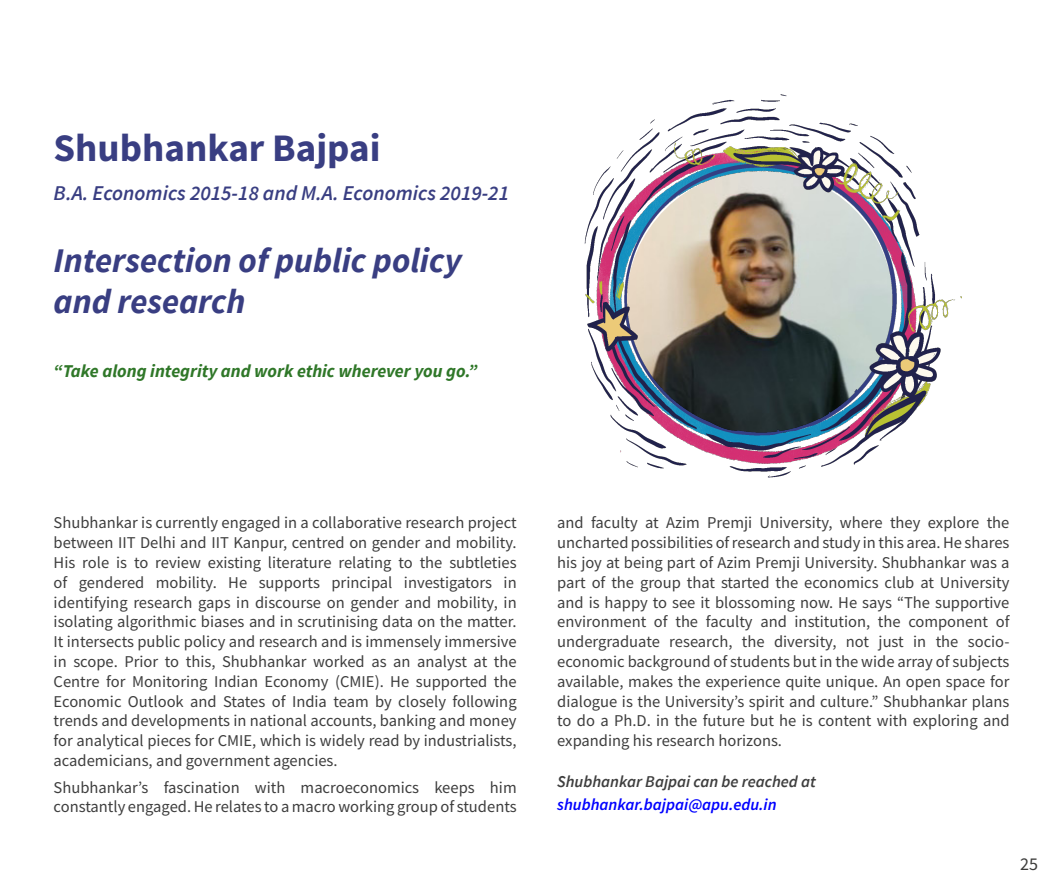
<style>
.page{position:relative;width:1064px;height:893px;background:#fff}
.page>*{position:absolute;margin:0;border:0;box-sizing:border-box;transform-origin:0 0}
.N1_Student_Name___He{font:700 39px "Source Sans Pro";color:#393e82}
.N1_Project_Title{font:italic 700 34.5px "Source Sans Pro";color:#393e82}
.N1_Project_Title-2{font:italic 600 21px "Source Sans Pro";color:#393e82}
.N1_Project_Title-3{font:italic 700 18px "Source Sans Pro";color:#2f7728}
.t1{font:18px "Source Sans Pro";color:#3b3b3a}
.N1_Body_Copy{font:16.5px/19.8px "Source Sans Pro";color:#3e3e3e;text-align:justify}
.N1_Student_Email_id{font:italic 600 16.5px "Source Sans Pro";color:#3e3e3e}
.N1_Student_Email_id-2{font:italic 600 16.5px "Source Sans Pro";color:#00f}
</style>
<div class="page">
<img style="left:584px;top:94px;width:378px;height:384px">
<p class="N1_Student_Name___He" style="left:54px;top:122px;width:328px">Shubhankar Bajpai</p>
<p class="N1_Project_Title-2" style="left:54px;top:179px;width:457px">B.A. Economics 2015-18 and M.A. Economics 2019-21</p>
<p class="N1_Project_Title" style="left:54px;top:237px;width:409px">Intersection of public policy</p>
<p class="N1_Project_Title" style="left:54px;top:279px;width:193px">and research</p>
<p class="N1_Project_Title-3" style="left:54px;top:359px;width:425px">“Take along integrity and work ethic wherever you go.”</p>
<p class="N1_Body_Copy" style="left:54px;top:513px;width:464px">Shubhankar is currently engaged in a collaborative research project between IIT Delhi and IIT Kanpur, centred on gender and mobility.<br>His role is to review existing literature relating to the subtleties of gendered mobility. He supports principal investigators in identifying research gaps in discourse on gender and mobility, in isolating algorithmic biases and in scrutinising data on the matter.<br>It intersects public policy and research and is immensely immersive in scope. Prior to this, Shubhankar worked as an analyst at the Centre for Monitoring Indian Economy (CMIE). He supported the Economic Outlook and States of India team by closely following trends and developments in national accounts, banking and money for analytical pieces for CMIE, which is widely read by industrialists, academicians, and government agencies.</p>
<p class="N1_Body_Copy" style="left:54px;top:777px;width:464px">Shubhankar’s fascination with macroeconomics keeps him constantly engaged. He relates to a macro working group of students</p>
<p class="N1_Body_Copy" style="left:557px;top:513px;width:453px">and faculty at Azim Premji University, where they explore the uncharted possibilities of research and study in this area. He shares his joy at being part of Azim Premji University. Shubhankar was a part of the group that started the economics club at University and is happy to see it blossoming now. He says “The supportive environment of the faculty and institution, the component of undergraduate research, the diversity, not just in the socio&shy;economic background of students but in the wide array of subjects available, makes the experience quite unique. An open space for dialogue is the University’s spirit and culture.” Shubhankar plans to do a Ph.D. in the future but he is content with exploring and expanding his research horizons.</p>
<p class="N1_Student_Email_id" style="left:557px;top:771px;width:260px">Shubhankar Bajpai can be reached at</p>
<p class="N1_Student_Email_id-2" style="left:557px;top:794px;width:221px">shubhankar.bajpai@apu.edu.in</p>
<p class="t1" style="left:1019px;top:852px;width:19px">25</p>
</div>
